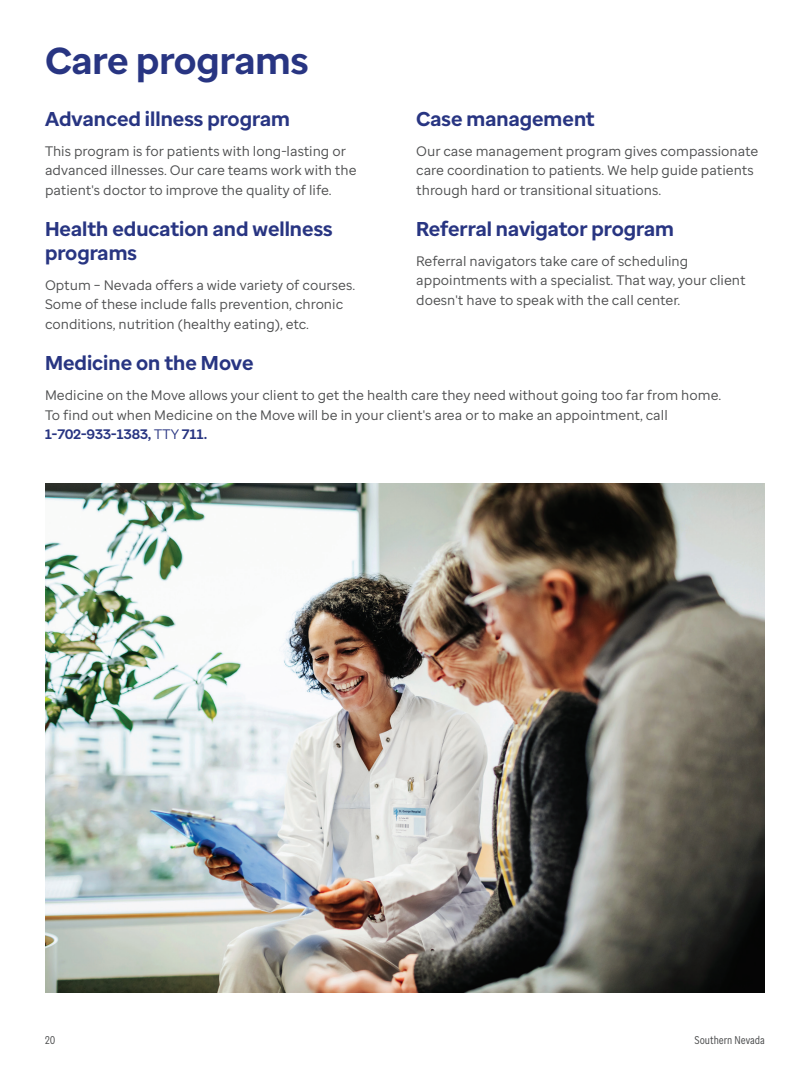
<style>
.page{position:relative;width:810px;height:1080px;background:#fff}
.page>*{position:absolute;margin:0;border:0;box-sizing:border-box;transform-origin:0 0}
.t1{font:700 37.5px "Optum Sans";color:#283582}
.t2{font:700 20px/24px "Optum Sans";color:#283582}
.t3{font:13.75px/19.2px "Optum Sans";color:#4b4c4d}
.t4{font:11.25px "Optum Sans Cond";color:#4b4c4d}
.s1{font-weight:700;color:#283582}
.s2{color:#283582}
</style>
<div class="page">
<img style="left:45px;top:484px;width:720px;height:509px">
<h1 class="t1" style="left:45px;top:36px;width:265px">Care programs</h1>
<h2 class="t2" style="left:45px;top:107px;width:247px">Advanced illness program</h2>
<p class="t3" style="left:45px;top:142px;width:313px">This program is for patients with long-lasting or advanced illnesses. Our care teams work with the patient's doctor to improve the quality of life.</p>
<h2 class="t2" style="left:45px;top:217px;width:289px">Health education and wellness programs</h2>
<p class="t3" style="left:45px;top:276px;width:312px">Optum – Nevada offers a wide variety of courses.<br>Some of these include falls prevention, chronic conditions, nutrition (healthy eating), etc.</p>
<h2 class="t2" style="left:416px;top:107px;width:180px">Case management</h2>
<p class="t3" style="left:416px;top:142px;width:344px">Our case management program gives compassionate care coordination to patients. We help guide patients through hard or transitional situations.</p>
<h2 class="t2" style="left:416px;top:217px;width:259px">Referral navigator program</h2>
<p class="t3" style="left:416px;top:252px;width:331px">Referral navigators take care of scheduling appointments with a specialist. That way, your client doesn't have to speak with the call center.</p>
<h2 class="t2" style="left:45px;top:351px;width:210px">Medicine on the Move</h2>
<p class="t3" style="left:45px;top:386px;width:678px">Medicine on the Move allows your client to get the health care they need without going too far from home.<br>To find out when Medicine on the Move will be in your client's area or to make an appointment, call<br><span class="s1">1-702-933‑1383,</span> <span class="s2">TTY</span> <span class="s1">711.</span></p>
<p class="t4" style="left:45px;top:1032px;width:12px">20</p>
<p class="t4" style="left:694px;top:1032px;width:72px">Southern Nevada</p>
</div>
